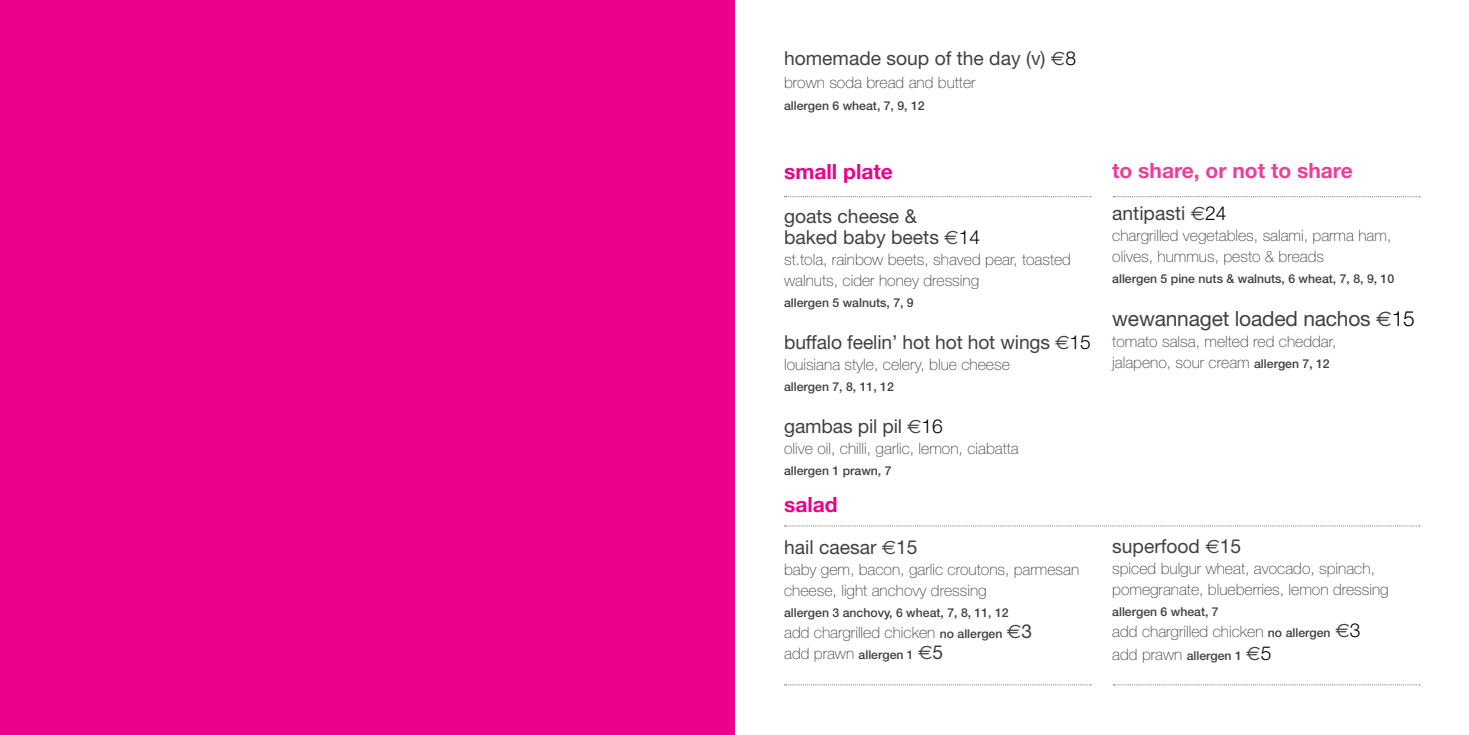
<style>
.page{position:relative;width:1469px;height:735px;background:#fff}
.page>*{position:absolute;margin:0;border:0;box-sizing:border-box;transform-origin:0 0}
.t1{font:21px "Helvetica Neue";letter-spacing:-.01em;color:#414042}
.t2{font:700 21px "Helvetica Neue";color:#ee3d96}
.t3{font:700 21px "Helvetica Neue";color:#ec008c}
.t4{font:19.25px/21px "Helvetica Neue";color:#414042}
.t5{font:100 15.75px/21px "Helvetica Neue";color:#414042}
.t6{font:500 12.25px "Helvetica Neue";color:#414042}
.s1{font-family:"Euro Sans"}
.s2{font-weight:300;color:#000}
.s3{font-weight:500;font-size:12.25px}
.s4{font-family:"Euro Sans";font-weight:400;font-size:19.25px}
.s5{font-weight:400;font-size:19.25px}
.s6{font-weight:100;font-size:15.75px}
.s7{font-weight:300;font-size:19.25px;color:#000}
</style>
<div class="page">
<div style="left:0;top:0;width:734px;height:734px;background:#ec008c"></div>
<svg style="left:784px;top:196px;width:307px;height:1px"></svg>
<svg style="left:784px;top:525px;width:635px;height:1px"></svg>
<svg style="left:784px;top:684px;width:307px;height:1px"></svg>
<svg style="left:1113px;top:196px;width:306px;height:1px"></svg>
<svg style="left:1113px;top:684px;width:306px;height:1px"></svg>
<p class="t4" style="left:784px;top:47px;width:293px">homemade soup of the day (v) <span class="s1">€</span><span class="s2">8</span></p>
<p class="t5" style="left:784px;top:71px;width:193px">brown soda bread and butter</p>
<p class="t6" style="left:784px;top:99px;width:142px">allergen 6 wheat, 7, 9, 12</p>
<h1 class="t3" style="left:784px;top:158px;width:110px">small plate</h1>
<p class="t4" style="left:784px;top:205px;width:197px">goats cheese &amp;<br>baked baby beets <span class="s1">€</span><span class="s2">14</span></p>
<p class="t5" style="left:784px;top:248px;width:288px">st.tola, rainbow beets, shaved pear, toasted walnuts, cider honey dressing</p>
<p class="t6" style="left:784px;top:295px;width:131px">allergen 5 walnuts, 7, 9</p>
<p class="t4" style="left:784px;top:331px;width:308px">buffalo feelin’ hot hot hot wings <span class="s1">€</span><span class="s2">15</span></p>
<p class="t5" style="left:784px;top:353px;width:227px">louisiana style, celery, blue cheese</p>
<p class="t6" style="left:784px;top:379px;width:111px">allergen 7, 8, 11, 12</p>
<p class="t4" style="left:784px;top:415px;width:160px">gambas pil pil <span class="s1">€</span><span class="s2">16</span></p>
<p class="t5" style="left:784px;top:437px;width:236px">olive oil, chilli, garlic, lemon, ciabatta</p>
<p class="t6" style="left:784px;top:463px;width:109px">allergen 1 prawn, 7</p>
<h1 class="t3" style="left:784px;top:491px;width:55px">salad</h1>
<p class="t4" style="left:784px;top:536px;width:135px">hail caesar <span class="s1">€</span>15</p>
<p class="t5" style="left:784px;top:558px;width:297px">baby gem, bacon, garlic croutons, parmesan cheese, light anchovy dressing</p>
<p class="t6" style="left:784px;top:605px;width:226px">allergen 3 anchovy, 6 wheat, 7, 8, 11, 12</p>
<p class="t5" style="left:784px;top:621px;width:249px">add chargrilled chicken <span class="s3">no allergen</span> <span class="s4">€</span><span class="s5">3</span></p>
<p class="t6" style="left:784px;top:647px;width:161px"><span class="s6">add prawn</span> allergen 1 <span class="s4">€</span><span class="s5">5</span></p>
<h1 class="t2" style="left:1112px;top:158px;width:242px">to share, or not to share</h1>
<p class="t4" style="left:1112px;top:203px;width:116px">antipasti <span class="s1">€</span><span class="s2">24</span></p>
<p class="t5" style="left:1112px;top:225px;width:281px">chargrilled vegetables, salami, parma ham, olives, hummus, pesto &amp; breads</p>
<p class="t6" style="left:1112px;top:272px;width:283px">allergen 5 pine nuts &amp; walnuts, 6 wheat, 7, 8, 9, 10</p>
<h1 class="t1" style="left:1112px;top:305px;width:304px">wewannaget loaded nachos <span class="s1">€</span><span class="s2">15</span></h1>
<p class="t5" style="left:1112px;top:330px;width:226px">tomato salsa, melted red cheddar, jalapeno, sour cream <span class="s3">allergen 7, 12</span></p>
<p class="t4" style="left:1112px;top:534px;width:130px">superfood <span class="s1">€</span>15</p>
<p class="t5" style="left:1112px;top:557px;width:278px">spiced bulgur wheat, avocado, spinach, pomegranate, blueberries, lemon dressing</p>
<p class="t6" style="left:1112px;top:603px;width:108px">allergen 6 wheat, 7</p>
<p class="t5" style="left:1112px;top:620px;width:250px">add chargrilled chicken <span class="s3">no allergen</span> <span class="s4">€</span><span class="s7">3</span></p>
<p class="t6" style="left:1112px;top:647px;width:161px"><span class="s6">add prawn</span> allergen 1 <span class="s4">=</span><span class="s7">5</span></p>
</div>
